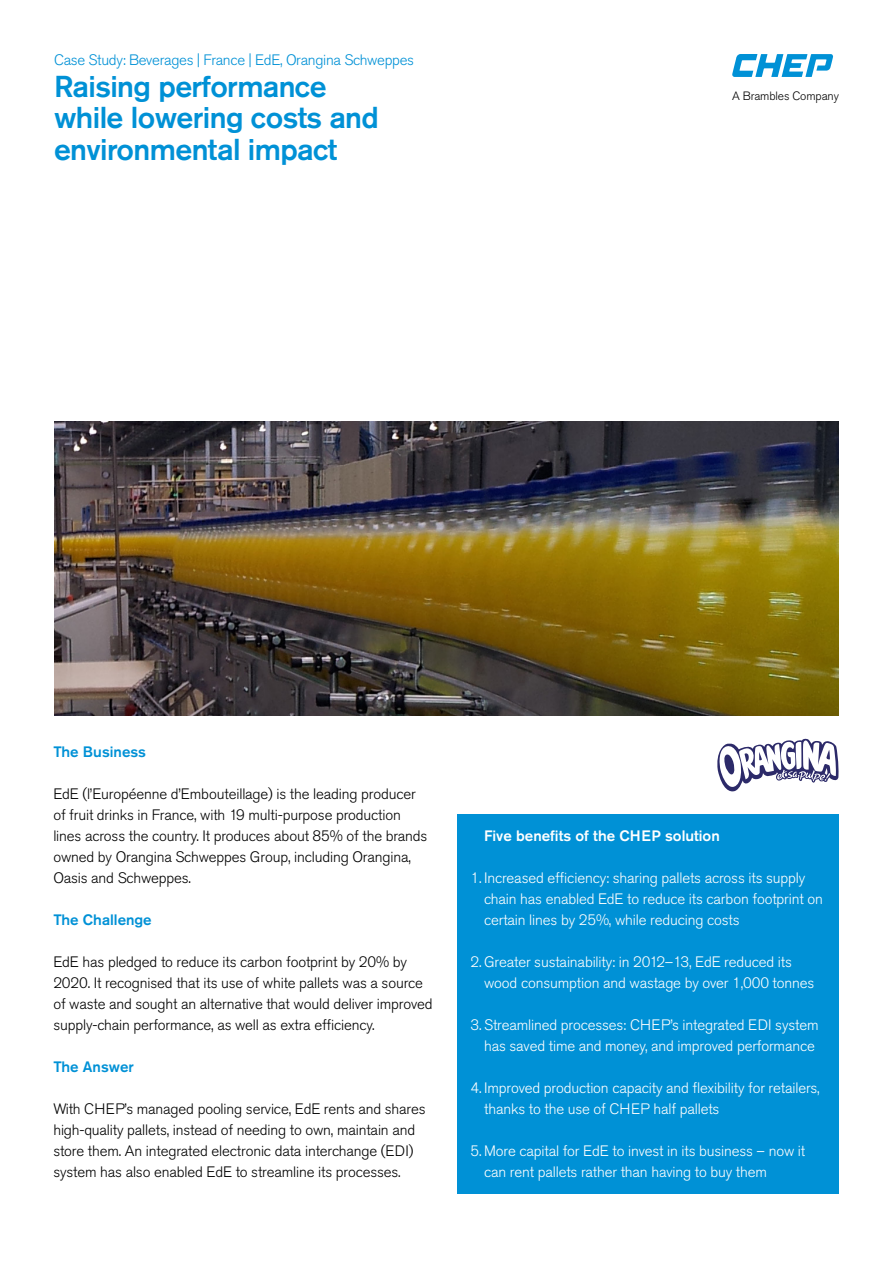
<style>
.page{position:relative;width:893px;height:1263px;background:#fff}
.page>*{position:absolute;margin:0;border:0;box-sizing:border-box;transform-origin:0 0}
.t1{font:500 30px/31.5px "Akzidenz Grotesk Pro";letter-spacing:-.02em;color:#0091d6}
.Body_Copy{font:300 15px/21px "Akzidenz Grotesk Pro";letter-spacing:-.01em;color:#000001}
.Body_Copy-2{font:300 15px/21px "Akzidenz Grotesk Pro";letter-spacing:-.01em;color:#fff}
.t2{font:300 15px "Akzidenz Grotesk Pro";letter-spacing:-.02em;color:#0091d6}
.Subhead{font:500 15px "Akzidenz Grotesk Pro";color:#0091d6}
.Body_Copy-3{font:500 15px "Akzidenz Grotesk Pro";color:#fff}
.t3{font:300 12px "Akzidenz Grotesk Pro";letter-spacing:-.01em;color:#000001}
</style>
<div class="page">
<svg style="left:732px;top:54px;width:101px;height:23px"></svg>
<div style="left:457px;top:814px;width:382px;height:379px;background:#0091d6"></div>
<img style="left:54px;top:421px;width:785px;height:294px">
<svg style="left:717px;top:738px;width:122px;height:54px"></svg>
<p class="t2" style="left:54px;top:50px;width:362px">Case Study: Beverages | France | EdE, Orangina Schweppes</p>
<p class="t1" style="left:54px;top:70px;width:327px">Raising performance while lowering costs and environmental impact</p>
<p class="t3" style="left:732px;top:88px;width:108px">A Brambles Company</p>
<p class="Subhead" style="left:53px;top:742px;width:94px">The Business</p>
<p class="Body_Copy" style="left:53px;top:783px;width:376px">EdE (l’Européenne d’Embouteillage) is the leading producer of fruit drinks in France, with 19 multi-purpose production lines across the country. It produces about 85% of the brands owned by Orangina Schweppes Group, including Orangina, Oasis and Schweppes.</p>
<p class="Subhead" style="left:53px;top:910px;width:100px">The Challenge</p>
<p class="Body_Copy" style="left:53px;top:951px;width:381px">EdE has pledged to reduce its carbon footprint by 20% by 2020. It recognised that its use of white pallets was a source of waste and sought an alternative that would deliver improved supply-chain performance, as well as extra efficiency.</p>
<p class="Subhead" style="left:53px;top:1057px;width:82px">The Answer</p>
<p class="Body_Copy" style="left:53px;top:1098px;width:374px">With CHEP’s managed pooling service, EdE rents and shares high-quality pallets, instead of needing to own, maintain and store them. An integrated electronic data interchange (EDI) system has also enabled EdE to streamline its processes.</p>
<p class="Body_Copy-3" style="left:484px;top:826px;width:237px">Five benefits of the CHEP solution</p>
<p class="Body_Copy-2" style="left:484px;top:867px;width:340px;text-indent:-14px">1. Increased efficiency: sharing pallets across its supply chain has enabled EdE to reduce its carbon footprint on certain lines by 25%, while reducing costs</p>
<p class="Body_Copy-2" style="left:484px;top:951px;width:332px;text-indent:-14px">2. Greater sustainability: in 2012–13, EdE reduced its wood consumption and wastage by over 1,000 tonnes</p>
<p class="Body_Copy-2" style="left:471px;top:1014px;width:349px;text-align:right">3. Streamlined processes: CHEP’s integrated EDI system has saved time and money, and improved performance</p>
<p class="Body_Copy-2" style="left:484px;top:1077px;width:337px;text-indent:-14px">4. Improved production capacity and flexibility for retailers, thanks to the use of CHEP half pallets</p>
<p class="Body_Copy-2" style="left:484px;top:1140px;width:323px;text-indent:-14px">5. More capital for EdE to invest in its business – now it can rent pallets rather than having to buy them</p>
</div>
